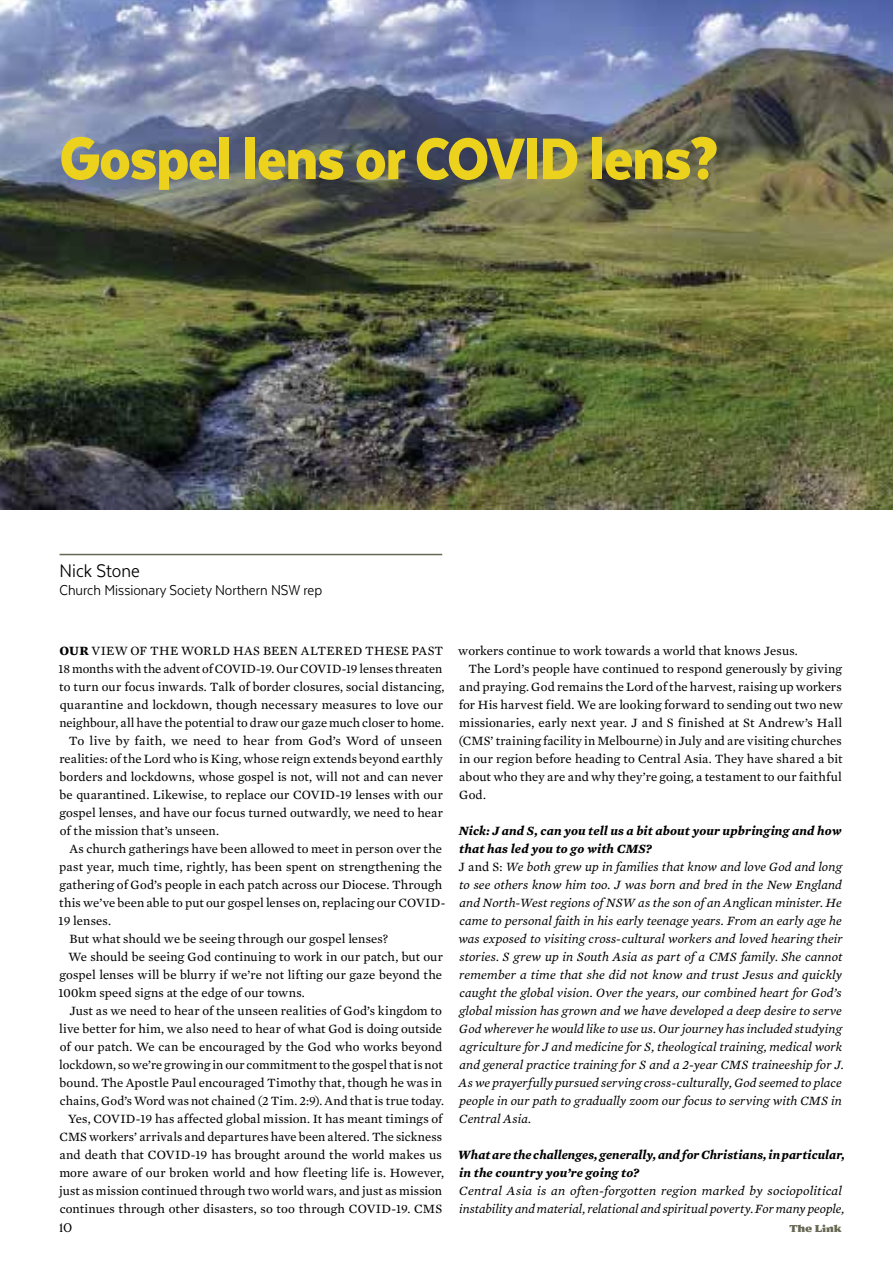
<style>
.page{position:relative;width:893px;height:1263px;background:#fff}
.page>*{position:absolute;margin:0;border:0;box-sizing:border-box;transform-origin:0 0}
.t1{font:900 69px "Texta Narrow";letter-spacing:-.015em;color:#ecd21c}
.t2{font:21px "Texta Narrow";color:#000}
.t3{font:16.5px "Texta Narrow";color:#000}
.t4{font:13.5px "Battlefin";color:#000}
.t5{font:12.9px "Mercury Text G2";letter-spacing:.01em;color:#000}
.t6{font:italic 12.9px/18px "Mercury Text G2";letter-spacing:.005em;color:#000}
.t7{font:italic 700 12.9px/18px "Mercury Text G2";letter-spacing:.01em;color:#000}
.t8{font:900 10.5px "Battlefin";color:#676753}
.s1{font-size:67.5px}
.s2{font-weight:700}
.s3{font-style:normal}
</style>
<div class="page">
<img style="left:0;top:0;width:893px;height:509px">
<hr style="left:60px;top:554px;width:382px;height:1px;background:#676753">
<h1 class="t1" style="left:60px;top:122px;width:661px">Gospel lens or <span class="s1">COVID</span> lens?</h1>
<h2 class="t2" style="left:60px;top:559px;width:82px">Nick Stone</h2>
<p class="t3" style="left:60px;top:581px;width:264px">Church Missionary Society Northern NSW rep</p>
<p class="t5" style="left:59px;top:643px;width:385px"><span class="s2">OUR</span> VIEW OF THE WORLD HAS BEEN ALTERED THESE PAST</p>
<p class="t5" style="left:59px;top:661px;width:385px">18 months with the advent of COVID-19. Our COVID-19 lenses threaten</p>
<p class="t5" style="left:59px;top:679px;width:387px">to turn our focus inwards. Talk of border closures, social distancing,</p>
<p class="t5" style="left:60px;top:697px;width:385px">quarantine and lockdown, though necessary measures to love our</p>
<p class="t5" style="left:59px;top:715px;width:386px">neighbour, all have the potential to draw our gaze much closer to home.</p>
<p class="t5" style="left:69px;top:733px;width:375px">To live by faith, we need to hear from God’s Word of unseen</p>
<p class="t5" style="left:59px;top:751px;width:385px">realities: of the Lord who is King, whose reign extends beyond earthly</p>
<p class="t5" style="left:60px;top:769px;width:385px">borders and lockdowns, whose gospel is not, will not and can never</p>
<p class="t5" style="left:60px;top:787px;width:385px">be quarantined. Likewise, to replace our COVID-19 lenses with our</p>
<p class="t5" style="left:60px;top:805px;width:385px">gospel lenses, and have our focus turned outwardly, we need to hear</p>
<p class="t5" style="left:60px;top:823px;width:161px">of the mission that’s unseen.</p>
<p class="t5" style="left:69px;top:841px;width:374px">As church gatherings have been allowed to meet in person over the</p>
<p class="t5" style="left:59px;top:859px;width:384px">past year, much time, rightly, has been spent on strengthening the</p>
<p class="t5" style="left:60px;top:877px;width:384px">gathering of God’s people in each patch across our Diocese. Through</p>
<p class="t5" style="left:59px;top:895px;width:388px">this we’ve been able to put our gospel lenses on, replacing our COVID-</p>
<p class="t5" style="left:59px;top:913px;width:54px">19 lenses.</p>
<p class="t5" style="left:70px;top:931px;width:320px">But what should we be seeing through our gospel lenses?</p>
<p class="t5" style="left:69px;top:949px;width:376px">We should be seeing God continuing to work in our patch, but our</p>
<p class="t5" style="left:60px;top:967px;width:384px">gospel lenses will be blurry if we’re not lifting our gaze beyond the</p>
<p class="t5" style="left:59px;top:985px;width:248px">100km speed signs at the edge of our towns.</p>
<p class="t5" style="left:69px;top:1003px;width:374px">Just as we need to hear of the unseen realities of God’s kingdom to</p>
<p class="t5" style="left:59px;top:1021px;width:384px">live better for him, we also need to hear of what God is doing outside</p>
<p class="t5" style="left:60px;top:1039px;width:384px">of our patch. We can be encouraged by the God who works beyond</p>
<p class="t5" style="left:59px;top:1057px;width:385px">lockdown, so we’re growing in our commitment to the gospel that is not</p>
<p class="t5" style="left:60px;top:1075px;width:384px">bound. The Apostle Paul encouraged Timothy that, though he was in</p>
<p class="t5" style="left:60px;top:1093px;width:386px">chains, God’s Word was not chained (2 Tim. 2:9). And that is true today.</p>
<p class="t5" style="left:68px;top:1111px;width:376px">Yes, COVID-19 has affected global mission. It has meant timings of</p>
<p class="t5" style="left:59px;top:1129px;width:384px">CMS workers’ arrivals and departures have been altered. The sickness</p>
<p class="t5" style="left:60px;top:1147px;width:384px">and death that COVID-19 has brought around the world makes us</p>
<p class="t5" style="left:59px;top:1165px;width:386px">more aware of our broken world and how fleeting life is. However,</p>
<p class="t5" style="left:59px;top:1183px;width:385px">just as mission continued through two world wars, and just as mission</p>
<p class="t5" style="left:60px;top:1201px;width:384px">continues through other disasters, so too through COVID-19. CMS</p>
<p class="t5" style="left:458px;top:643px;width:341px">workers continue to work towards a world that knows Jesus.</p>
<p class="t5" style="left:469px;top:661px;width:375px">The Lord’s people have continued to respond generously by giving</p>
<p class="t5" style="left:459px;top:679px;width:384px">and praying. God remains the Lord of the harvest, raising up workers</p>
<p class="t5" style="left:459px;top:697px;width:386px">for His harvest field. We are looking forward to sending out two new</p>
<p class="t5" style="left:459px;top:715px;width:384px">missionaries, early next year. J and S finished at St Andrew’s Hall</p>
<p class="t5" style="left:459px;top:733px;width:384px">(CMS’ training facility in Melbourne) in July and are visiting churches</p>
<p class="t5" style="left:459px;top:751px;width:385px">in our region before heading to Central Asia. They have shared a bit</p>
<p class="t5" style="left:459px;top:769px;width:384px">about who they are and why they’re going, a testament to our faithful</p>
<p class="t5" style="left:459px;top:787px;width:28px">God.</p>
<p class="t6" style="left:458px;top:821px;width:387px"><span class="s2">Nick: J and S, can you tell us a bit about your upbringing and how that has led you to go with CMS?<br></span><span class="s3">J and S:</span> We both grew up in families that know and love God and long to see others know him too. J was born and bred in the New England and North-West regions of NSW as the son of an Anglican minister. He came to personal faith in his early teenage years. From an early age he was exposed to visiting cross-cultural workers and loved hearing their stories. S grew up in South Asia as part of a CMS family. She cannot remember a time that she did not know and trust Jesus and quickly caught the global vision. Over the years, our combined heart for God’s global mission has grown and we have developed a deep desire to serve God wherever he would like to use us. Our journey has included studying agriculture for J and medicine for S, theological training, medical work and general practice training for S and a 2-year CMS traineeship for J.<br>As we prayerfully pursued serving cross-culturally, God seemed to place people in our path to gradually zoom our focus to serving with CMS in Central Asia.</p>
<p class="t7" style="left:458px;top:1145px;width:389px">What are the challenges, generally, and for Christians, in particular, in the country you’re going to?</p>
<p class="t6" style="left:459px;top:1181px;width:387px">Central Asia is an often-forgotten region marked by sociopolitical instability and material, relational and spiritual poverty. For many people,</p>
<p class="t4" style="left:60px;top:1220px;width:14px">10</p>
<p class="t8" style="left:789px;top:1222px;width:54px">The Link</p>
</div>
